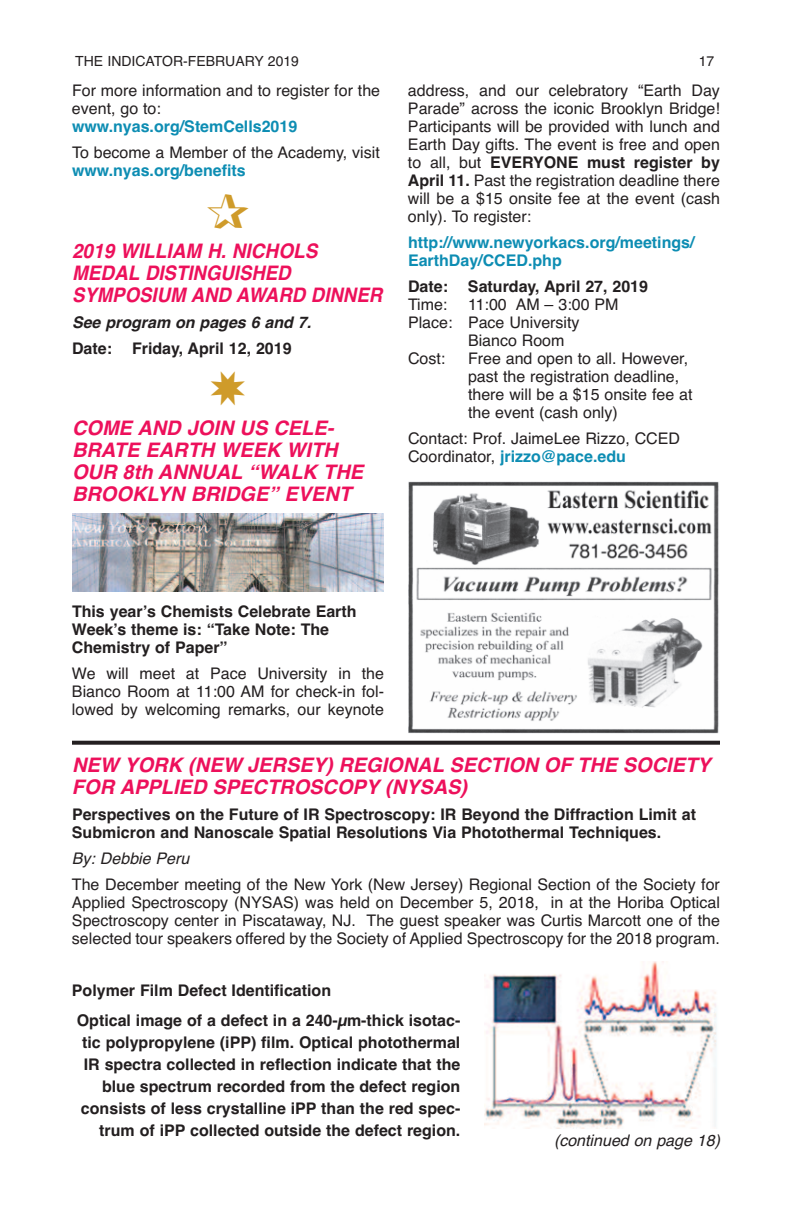
<style>
.page{position:relative;width:792px;height:1224px;background:#fff}
.page>*{position:absolute;margin:0;border:0;box-sizing:border-box;transform-origin:0 0}
.t1{font:italic 700 20px/22px "Helvetica";color:#ed105b}
.t2{font:italic 700 20px/22px "Helvetica";color:#ed105b;scale:.95 1}
.t3{font:16px/18px "Helvetica";color:#231f20}
.t4{font:700 16px/22px "Helvetica";color:#231f20}
.t5{font:700 16px/18px "Helvetica";color:#0d8db3}
.t6{font:italic 16px "Helvetica";color:#231f20}
.t7{font:italic 700 16px "Helvetica";color:#231f20}
.t8{font:14px "Helvetica";color:#231f20}
.s1{font-weight:700}
.s2{font-weight:700;color:#0d8db3}
</style>
<div class="page">
<img style="left:72px;top:514px;width:312px;height:78px">
<div style="left:408px;top:480px;width:312px;height:260px;background:linear-gradient(to right,#fff,#fff)"></div>
<img style="left:408px;top:482px;width:312px;height:252px">
<img style="left:485px;top:961px;width:232px;height:168px">
<svg style="left:72px;top:741px;width:648px;height:4px;background:#332f30"></svg>
<p class="t8" style="left:75px;top:53px;width:225px">THE INDICATOR-FEBRUARY 2019</p>
<p class="t8" style="left:699px;top:53px;width:17px">17</p>
<p class="t3" style="left:72px;top:81px;width:310px">For more information and to register for the event, go to:</p>
<p class="t5" style="left:72px;top:117px;width:227px">www.nyas.org/StemCells2019</p>
<p class="t3" style="left:72px;top:143px;width:309px">To become a Member of the Academy, visit</p>
<p class="t5" style="left:72px;top:161px;width:175px">www.nyas.org/benefits</p>
<p class="t2" style="left:72px;top:240px;width:328px">2019 WILLIAM H. NICHOLS<br>MEDAL DISTINGUISHED<br>SYMPOSIUM AND AWARD DINNER</p>
<p class="t7" style="left:72px;top:313px;width:241px">See program on pages 6 and 7.</p>
<p class="t4" style="left:72px;top:337px;width:221px">Date: Friday, April 12, 2019</p>
<p class="t1" style="left:72px;top:417px;width:293px">COME AND JOIN US CELE-<br>BRATE EARTH WEEK WITH<br>OUR 8th ANNUAL “WALK THE<br>BROOKLYN BRIDGE” EVENT</p>
<p class="t3" style="left:408px;top:81px;width:314px;text-align:justify">address, and our celebratory “Earth Day Parade” across the iconic Brooklyn Bridge!<br>Participants will be provided with lunch and Earth Day gifts. The event is free and open to all, but <span class="s1">EVERYONE must register by April 11.</span> Past the registration deadline there will be a $15 onsite fee at the event (cash only). To register:</p>
<p class="t5" style="left:408px;top:233px;width:288px">http://www.newyorkacs.org/meetings/<br>EarthDay/CCED.php</p>
<p class="t4" style="left:408px;top:275px;width:242px">Date: Saturday, April 27, 2019</p>
<p class="t3" style="left:408px;top:295px;width:41px">Time:</p>
<p class="t3" style="left:468px;top:295px;width:152px">11:00 AM – 3:00 PM</p>
<p class="t3" style="left:408px;top:313px;width:173px">Place: Pace University</p>
<p class="t3" style="left:468px;top:331px;width:98px">Bianco Room</p>
<p class="t3" style="left:408px;top:349px;width:39px">Cost:</p>
<p class="t3" style="left:468px;top:349px;width:226px">Free and open to all. However, past the registration deadline, there will be a $15 onsite fee at the event (cash only)</p>
<p class="t3" style="left:408px;top:429px;width:274px">Contact: Prof. JaimeLee Rizzo, CCED<br>Coordinator, <span class="s2">jrizzo@pace.edu</span></p>
<p class="t4" style="left:72px;top:603px;width:286px;line-height:18px">This year’s Chemists Celebrate Earth<br>Week’s theme is: “Take Note: The<br>Chemistry of Paper”</p>
<p class="t3" style="left:72px;top:665px;width:313px;text-align:justify">We will meet at Pace University in the Bianco Room at 11:00 AM for check-in fol&shy;lowed by welcoming remarks, our keynote</p>
<p class="t1" style="left:72px;top:754px;width:640px">NEW YORK (NEW JERSEY) REGIONAL SECTION OF THE SOCIETY<br>FOR APPLIED SPECTROSCOPY (NYSAS)</p>
<p class="t4" style="left:72px;top:806px;width:626px;line-height:18px">Perspectives on the Future of IR Spectroscopy: IR Beyond the Diffraction Limit at<br>Submicron and Nanoscale Spatial Resolutions Via Photothermal Techniques.</p>
<p class="t6" style="left:72px;top:849px;width:119px">By: Debbie Peru</p>
<p class="t3" style="left:72px;top:876px;width:650px;text-align:justify">The December meeting of the New York (New Jersey) Regional Section of the Society for Applied Spectroscopy (NYSAS) was held on December 5, 2018, in at the Horiba Optical Spectroscopy center in Piscataway, NJ. The guest speaker was Curtis Marcott one of the selected tour speakers offered by the Society of Applied Spectroscopy for the 2018 program.</p>
<p class="t4" style="left:77px;top:976px;width:385px;line-height:30px;text-indent:-5px">Polymer Film Defect Identification<br>Optical image of a defect in a 240-µm-thick isotac-</p>
<p class="t4" style="left:81px;top:1032px;width:381px;text-align:right">tic polypropylene (iPP) film. Optical photothermal IR spectra collected in reflection indicate that the blue spectrum recorded from the defect region consists of less crystalline iPP than the red spec&shy;trum of iPP collected outside the defect region.</p>
<p class="t6" style="left:554px;top:1131px;width:167px">(continued on page 18)</p>
</div>
